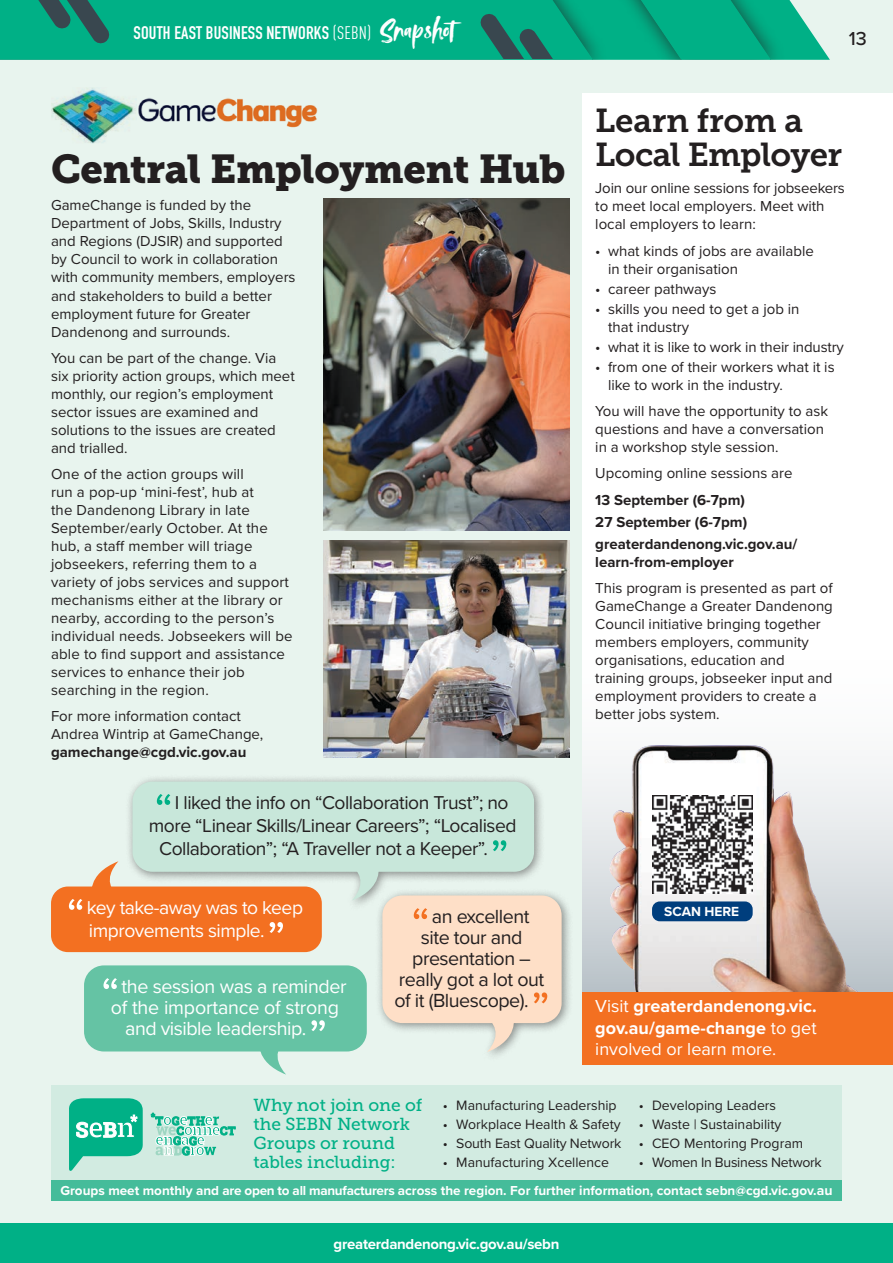
<style>
.page{position:relative;width:893px;height:1263px;background:#e8f4ee}
.page>*{position:absolute;margin:0;border:0;box-sizing:border-box;transform-origin:0 0}
.t1{font:40.05px "Museo Slab 900";letter-spacing:-.01em;color:#231f20}
.t2{font:33px/34.5px "Museo Slab 700";letter-spacing:-.02em;color:#231f20}
.t3{font:19.65px "Proxima Nova";letter-spacing:-.025em;color:#231f20}
.t4{font:19.65px "Proxima Nova";letter-spacing:-.02em;color:#fff}
.t5{font:500 19.5px "Proxima Nova";color:#231f20}
.t6{font:19.35px "Proxima Nova";letter-spacing:-.025em;color:#231f20}
.t7{font:19.35px/23.1px "Proxima Nova";letter-spacing:-.025em;color:#fff}
.t8{font:700 18px/21.6px "Proxima Nova";color:#fff;text-align:justify}
.t9{font:700 18px "DIN Condensed";letter-spacing:.01em;color:#fff}
.t10{font:17.4px/18.8px "Museo Slab 500";color:#00b086}
.t11{font:15px/18px "Proxima Nova";color:#231f20}
.t12{font:700 15px/22.2px "Proxima Nova";color:#231f20}
.t13{font:700 15px "Proxima Nova";letter-spacing:-.02em;color:#fff}
.t14{font:14.1px "Proxima Nova";color:#231f20}
.t15{font:14.1px "Proxima Nova";letter-spacing:-.02em;color:#231f20}
.t16{font:700 13.65px "Proxima Nova";color:#fff}
.t17{font:700 13.5px "Proxima Nova";color:#fff}
.s1{font-family:"DIN Cond";font-weight:400}
.s2{font-family:"Avallon";font-weight:400;font-size:30.15px}
.s3{font-weight:400}
.s4{font-size:14.1px}
</style>
<div class="page">
<div style="left:51px;top:1086px;width:791px;height:115px;background:#d2ebe1"></div>
<div style="left:51px;top:1180px;width:791px;height:21px;background:#45bc9a"></div>
<svg style="left:69px;top:1098px;width:74px;height:73px"></svg>
<svg style="left:151px;top:1113px;width:84px;height:42px"></svg>
<div style="left:583px;top:94px;width:310px;height:947px;background:#fff"></div>
<svg style="left:583px;top:764px;width:310px;height:228px;background:#d9dee1"></svg>
<img style="left:608px;top:745px;width:269px;height:247px">
<img style="left:652px;top:796px;width:101px;height:98px">
<div style="left:652px;top:901px;width:101px;height:20px;background:#003e7d;border-radius:8px"></div>
<img style="left:138px;top:98px;width:180px;height:30px">
<img style="left:51px;top:88px;width:85px;height:56px">
<div style="left:583px;top:992px;width:310px;height:72px;background:#f37021"></div>
<img style="left:323px;top:199px;width:247px;height:331px">
<img style="left:323px;top:540px;width:247px;height:217px">
<div style="left:125px;top:774px;width:420px;height:137px;background:#231f20;opacity:.5"></div>
<div style="left:133px;top:781px;width:401px;height:91px;background:#c8e7da;border-radius:20px"></div>
<svg style="left:157px;top:794px;width:13px;height:11px"></svg>
<svg style="left:493px;top:840px;width:13px;height:11px"></svg>
<svg style="left:350px;top:871px;width:35px;height:29px"></svg>
<div style="left:375px;top:888px;width:198px;height:175px;background:#231f20;opacity:.5"></div>
<div style="left:382px;top:895px;width:180px;height:128px;background:#fedfc7;border-radius:20px"></div>
<svg style="left:414px;top:908px;width:13px;height:11px"></svg>
<svg style="left:534px;top:992px;width:13px;height:11px"></svg>
<svg style="left:485px;top:1023px;width:35px;height:29px"></svg>
<div style="left:84px;top:965px;width:283px;height:86px;background:#65c3a4;border-radius:20px"></div>
<svg style="left:103px;top:978px;width:14px;height:11px"></svg>
<svg style="left:311px;top:1020px;width:14px;height:11px"></svg>
<svg style="left:253px;top:1051px;width:35px;height:23px"></svg>
<div style="left:51px;top:886px;width:271px;height:66px;background:#f37021;border-radius:17px"></div>
<svg style="left:270px;top:922px;width:13px;height:11px"></svg>
<svg style="left:69px;top:861px;width:51px;height:49px"></svg>
<div style="left:0;top:1223px;width:893px;height:40px;background:#00b086"></div>
<svg style="left:0;top:0;width:830px;height:60px;background:#09aa84"></svg>
<p class="t9" style="left:134px;top:20px;width:322px">SOUTH EAST BUSINESS NETWORKS <span class="s1">(SEBN)</span> <span class="s2">Snapshot</span></p>
<h1 class="t1" style="left:51px;top:146px;width:516px">Central Employment Hub</h1>
<p class="t11" style="left:51px;top:196px;width:246px">GameChange is funded by the<br>Department of Jobs, Skills, Industry and Regions (DJSIR) and supported by Council to work in collaboration with community members, employers and stakeholders to build a better employment future for Greater<br>Dandenong and surrounds.</p>
<p class="t11" style="left:51px;top:348px;width:245px">You can be part of the change. Via six priority action groups, which meet monthly, our region’s employment sector issues are examined and solutions to the issues are created and trialled.</p>
<p class="t11" style="left:51px;top:464px;width:243px">One of the action groups will<br>run a pop-up ‘mini-fest’, hub at<br>the Dandenong Library in late<br>September/early October. At the hub, a staff member will triage jobseekers, referring them to a variety of jobs services and support mechanisms either at the library or nearby, according to the person’s individual needs. Jobseekers will be able to find support and assistance services to enhance their job searching in the region.</p>
<p class="t11" style="left:51px;top:707px;width:214px">For more information contact<br>Andrea Wintrip at GameChange,</p>
<p class="t12" style="left:51px;top:741px;width:197px">gamechange@cgd.vic.gov.au</p>
<p class="t6" style="left:175px;top:788px;width:335px">I liked the info on “Collaboration Trust”; no</p>
<p class="t6" style="left:149px;top:811px;width:369px">more “Linear Skills/Linear Careers”; “Localised</p>
<p class="t6" style="left:159px;top:834px;width:330px">Collaboration”; “A Traveller not a Keeper”.</p>
<p class="t7" style="left:87px;top:895px;width:218px">key take-away was to keep improvements simple.</p>
<h3 class="t4" style="left:122px;top:972px;width:226px">the session was a reminder</h3>
<h3 class="t4" style="left:111px;top:993px;width:230px">of the importance of strong</h3>
<h3 class="t4" style="left:125px;top:1014px;width:183px">and visible leadership.</h3>
<h3 class="t3" style="left:432px;top:902px;width:99px">an excellent</h3>
<h3 class="t3" style="left:421px;top:923px;width:103px">site tour and</h3>
<h3 class="t3" style="left:412px;top:944px;width:120px">presentation –</h3>
<h3 class="t3" style="left:399px;top:965px;width:147px">really got a lot out</h3>
<h3 class="t3" style="left:394px;top:986px;width:136px">of it (Bluescope).</h3>
<h3 class="t5" style="left:849px;top:24px;width:20px">13</h3>
<h2 class="t2" style="left:595px;top:103px;width:248px">Learn from a<br>Local Employer</h2>
<p class="t11" style="left:595px;top:179px;width:251px">Join our online sessions for jobseekers to meet local employers. Meet with local employers to learn:</p>
<p class="t11" style="left:608px;top:241px;width:207px;text-indent:-13px">• what kinds of jobs are available in their organisation</p>
<p class="t11" style="left:595px;top:279px;width:123px">• career pathways</p>
<p class="t11" style="left:608px;top:299px;width:193px;text-indent:-13px">• skills you need to get a job in that industry</p>
<p class="t11" style="left:595px;top:337px;width:250px">• what it is like to work in their industry</p>
<p class="t11" style="left:608px;top:357px;width:228px;text-indent:-13px">• from one of their workers what it is like to work in the industry.</p>
<p class="t11" style="left:595px;top:402px;width:234px">You will have the opportunity to ask questions and have a conversation in a workshop style session.</p>
<p class="t11" style="left:595px;top:464px;width:199px">Upcoming online sessions are</p>
<p class="t12" style="left:595px;top:488px;width:204px">13 September (6-7pm)<br>27 September (6-7pm) greaterdandenong.vic.gov.au/</p>
<p class="t12" style="left:595px;top:551px;width:140px">learn-from-employer</p>
<p class="t11" style="left:595px;top:579px;width:239px">This program is presented as part of<br>GameChange a Greater Dandenong<br>Council initiative bringing together members employers, community organisations, education and training groups, jobseeker input and employment providers to create a better jobs system.</p>
<p class="t16" style="left:664px;top:901px;width:76px">SCAN HERE</p>
<p class="t8" style="left:595px;top:995px;width:223px"><span class="s3">Visit</span> greaterdandenong.vic. gov.au/game-change <span class="s3">to get involved or learn more.</span></p>
<p class="t10" style="left:253px;top:1096px;width:170px">Why not join one of the SEBN Network<br>Groups or round tables including:</p>
<p class="t14" style="left:443px;top:1095px;width:175px">• Manufacturing Leadership</p>
<p class="t14" style="left:639px;top:1095px;width:139px">• Developing Leaders</p>
<p class="t14" style="left:639px;top:1114px;width:144px">• Waste | Sustainability</p>
<p class="t14" style="left:639px;top:1133px;width:166px">• CEO Mentoring Program</p>
<p class="t15" style="left:639px;top:1152px;width:185px">• Women In Business Network</p>
<p class="t17" style="left:60px;top:1181px;width:774px">Groups meet monthly and are open to all manufacturers across the region. For further information, contact sebn@cgd.vic.gov.<span class="s4">au</span></p>
<p class="t14" style="left:443px;top:1114px;width:179px">• Workplace Health &amp; Safety</p>
<p class="t14" style="left:443px;top:1133px;width:180px">• South East Quality Network</p>
<p class="t14" style="left:443px;top:1152px;width:168px">• Manufacturing Xcellence</p>
<p class="t13" style="left:334px;top:1233px;width:227px">greaterdandenong.vic.gov.au/sebn</p>
</div>
